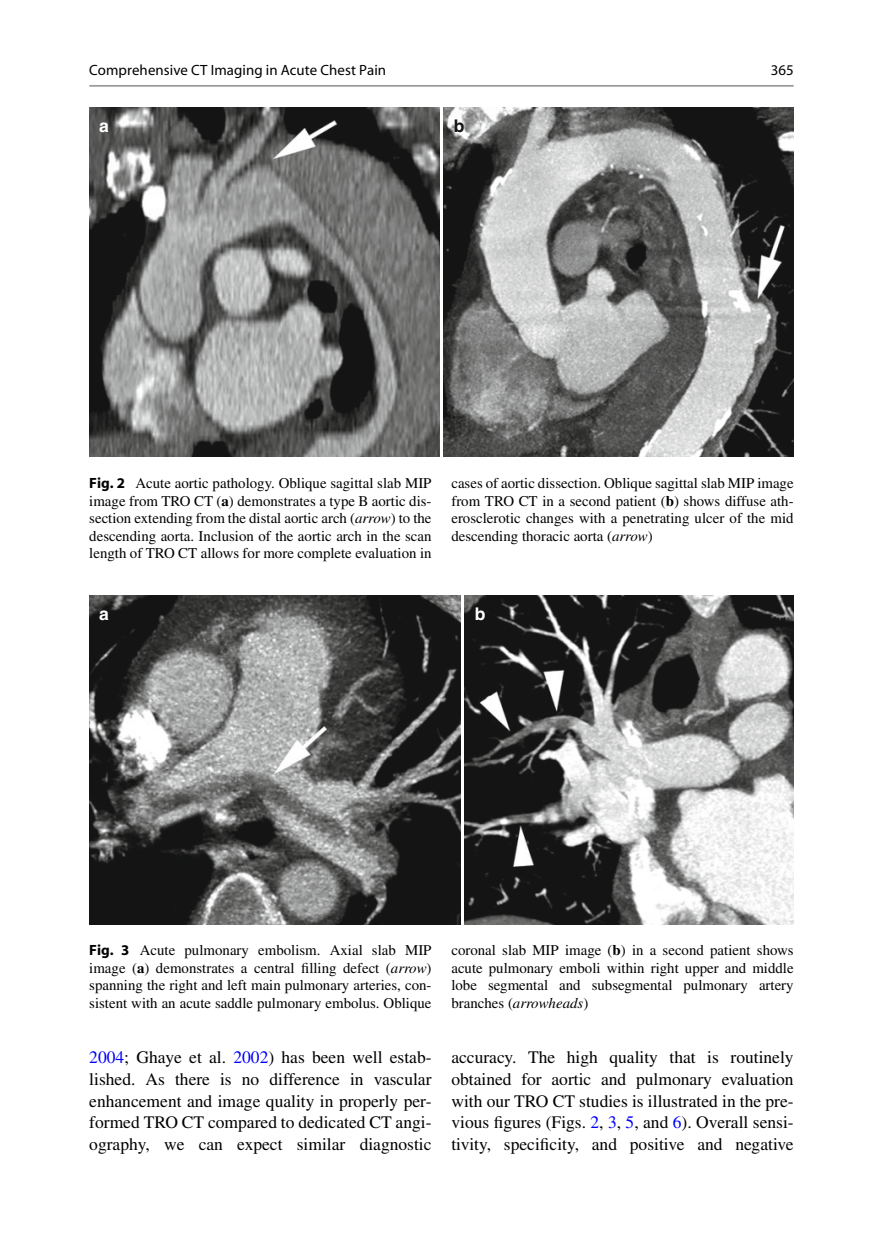
<style>
.page{position:relative;width:883px;height:1260px;background:#fff}
.page>*{position:absolute;margin:0;border:0;box-sizing:border-box;transform-origin:0 0}
.t1{font:17.5px/21.9px "Jfsthf Times";color:#000;text-align:justify}
.t2{font:700 17.5px "Hnwlqs Helvetica";color:#fff}
.t3{font:700 17.5px "Hnwlqs Helvetica";color:#131413}
.t4{font:14.88px/17.5px "Jfsthf Times";color:#000;text-align:justify}
.t5{font:14.88px "Vdjdqv Myriad";color:#000}
.s1{font-family:"Kbsvjm Myriad";font-weight:700}
.s2{font-family:"Kmnvcn Times";font-weight:700}
.s3{font-family:"Yyxxrg Times";font-style:italic}
.s4{color:#0000fa}
</style>
<div class="page">
<img style="left:89px;top:107px;width:350px;height:350px">
<img style="left:444px;top:107px;width:350px;height:350px">
<img style="left:89px;top:595px;width:371px;height:329px">
<img style="left:465px;top:595px;width:329px;height:329px">
<hr style="left:89px;top:85px;width:705px;height:2px;background:#9c9c9c">
<p class="t5" style="left:89px;top:64px;width:298px">Comprehensive CT Imaging in Acute Chest Pain</p>
<p class="t2" style="left:99px;top:116px;width:11px">a</p>
<p class="t3" style="left:454px;top:116px;width:12px">b</p>
<p class="t5" style="left:771px;top:64px;width:24px">365</p>
<p class="t4" style="left:89px;top:476px;width:344px"><span class="s1">Fig. 2</span> Acute aortic pathology. Oblique sagittal slab MIP image from TRO CT ( <span class="s2">a</span> ) demonstrates a type B aortic dis&shy;section extending from the distal aortic arch ( <span class="s3">arrow</span> ) to the descending aorta. Inclusion of the aortic arch in the scan length of TRO CT allows for more complete evaluation in</p>
<p class="t4" style="left:451px;top:476px;width:344px">cases of aortic dissection. Oblique sagittal slab MIP image from TRO CT in a second patient ( <span class="s2">b</span> ) shows diffuse ath&shy;erosclerotic changes with a penetrating ulcer of the mid descending thoracic aorta ( <span class="s3">arrow</span> )</p>
<p class="t2" style="left:99px;top:604px;width:11px">a</p>
<p class="t2" style="left:475px;top:604px;width:12px">b</p>
<p class="t4" style="left:89px;top:943px;width:344px"><span class="s1">Fig. 3</span> Acute pulmonary embolism. Axial slab MIP image ( <span class="s2">a</span> ) demonstrates a central filling defect ( <span class="s3">arrow</span> ) spanning the right and left main pulmonary arteries, con&shy;sistent with an acute saddle pulmonary embolus. Oblique</p>
<p class="t4" style="left:451px;top:943px;width:344px">coronal slab MIP image ( <span class="s2">b</span> ) in a second patient shows acute pulmonary emboli within right upper and middle lobe segmental and subsegmental pulmonary artery branches ( <span class="s3">arrowheads</span> )</p>
<p class="t1" style="left:89px;top:1048px;width:344px"><span class="s4">2004</span> ; Ghaye et al. <span class="s4">2002</span> ) has been well estab&shy;lished. As there is no difference in vascular enhancement and image quality in properly per&shy;formed TRO CT compared to dedicated CT angi&shy;ography, we can expect similar diagnostic</p>
<p class="t1" style="left:451px;top:1048px;width:344px">accuracy. The high quality that is routinely obtained for aortic and pulmonary evaluation with our TRO CT studies is illustrated in the pre&shy;vious figures (Figs. <span class="s4">2</span> , <span class="s4">3</span> , <span class="s4">5</span> , and <span class="s4">6</span> ). Overall sensi&shy;tivity, specificity, and positive and negative</p>
</div>
